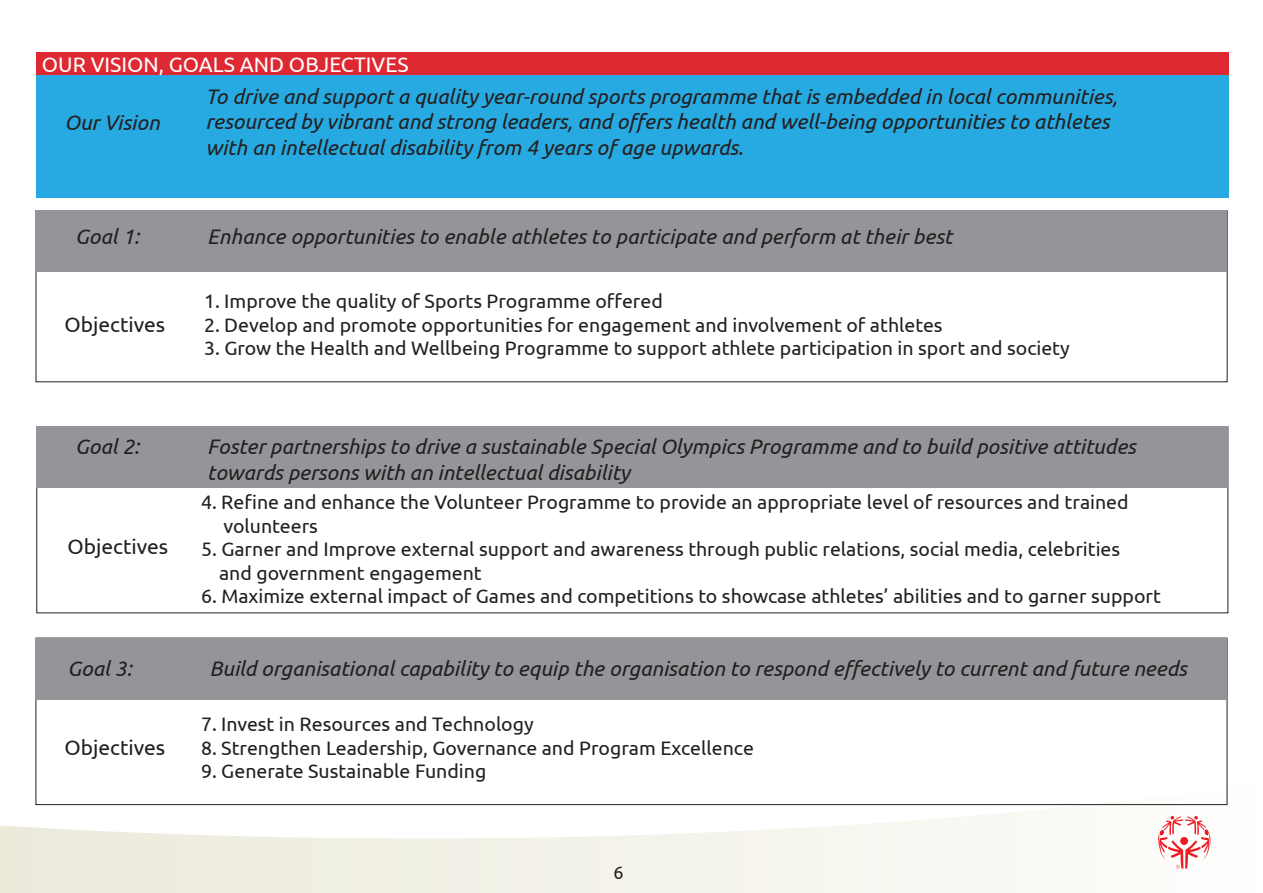
<style>
.page{position:relative;width:1263px;height:893px;background:#fff}
.page>*{position:absolute;margin:0;border:0;box-sizing:border-box;transform-origin:0 0}
.t1{font:italic 21px/25.2px "Ubuntu";color:#231f20}
.t2{font:21px "Ubuntu";color:#231f20}
.t3{font:21px "Ubuntu";color:#fff}
.t4{font:19.5px/23.4px "Ubuntu";color:#231f20}
.t5{font:18px "Ubuntu";color:#231f20}
</style>
<div class="page">
<div style="left:36px;top:75px;width:1192px;height:122px;background:#27aae1"></div>
<svg style="left:0;top:784px;width:1228px;height:109px"></svg>
<svg style="left:1157px;top:816px;width:54px;height:53px"></svg>
<div style="left:36px;top:52px;width:1192px;height:23px;background:#df2932"></div>
<div style="left:36px;top:211px;width:1191px;height:61px;background:#939598"></div>
<div style="left:37px;top:427px;width:1191px;height:61px;background:#939598"></div>
<div style="left:36px;top:638px;width:1191px;height:62px;background:#939598"></div>
<p class="t3" style="left:42px;top:52px;width:368px">OUR VISION, GOALS AND OBJECTIVES</p>
<p class="t1" style="left:65px;top:110px;width:97px">Our Vision</p>
<p class="t1" style="left:206px;top:84px;width:914px">To drive and support a quality year-round sports programme that is embedded in local communities, resourced by vibrant and strong leaders, and offers health and well-being opportunities to athletes with an intellectual disability from 4 years of age upwards.</p>
<p class="t1" style="left:75px;top:224px;width:66px">Goal 1:</p>
<p class="t1" style="left:207px;top:224px;width:746px">Enhance opportunities to enable athletes to participate and perform at their best</p>
<p class="t2" style="left:65px;top:312px;width:102px">Objectives</p>
<p class="t4" style="left:204px;top:289px;width:460px">1. Improve the quality of Sports Programme offered</p>
<p class="t4" style="left:204px;top:312px;width:740px">2. Develop and promote opportunities for engagement and involvement of athletes</p>
<p class="t4" style="left:204px;top:336px;width:867px">3. Grow the Health and Wellbeing Programme to support athlete participation in sport and society</p>
<p class="t1" style="left:75px;top:434px;width:66px">Goal 2:</p>
<p class="t1" style="left:207px;top:434px;width:930px">Foster partnerships to drive a sustainable Special Olympics Programme and to build positive attitudes towards persons with an intellectual disability</p>
<p class="t4" style="left:224px;top:490px;width:907px;text-indent:-23px">4. Refine and enhance the Volunteer Programme to provide an appropriate level of resources and trained volunteers</p>
<p class="t4" style="left:219px;top:537px;width:903px;text-indent:-18px">5. Garner and Improve external support and awareness through public relations, social media, celebrities and government engagement</p>
<p class="t4" style="left:201px;top:584px;width:961px">6. Maximize external impact of Games and competitions to showcase athletes’ abilities and to garner support</p>
<p class="t2" style="left:68px;top:534px;width:102px">Objectives</p>
<p class="t1" style="left:68px;top:655px;width:66px">Goal 3:</p>
<p class="t1" style="left:209px;top:655px;width:979px">Build organisational capability to equip the organisation to respond effectively to current and future needs</p>
<p class="t2" style="left:64px;top:735px;width:102px">Objectives</p>
<p class="t4" style="left:201px;top:712px;width:334px">7. Invest in Resources and Technology</p>
<p class="t4" style="left:201px;top:735px;width:554px">8. Strengthen Leadership, Governance and Program Excellence</p>
<p class="t4" style="left:201px;top:759px;width:287px">9. Generate Sustainable Funding</p>
<p class="t5" style="left:614px;top:862px;width:12px">6</p>
</div>
